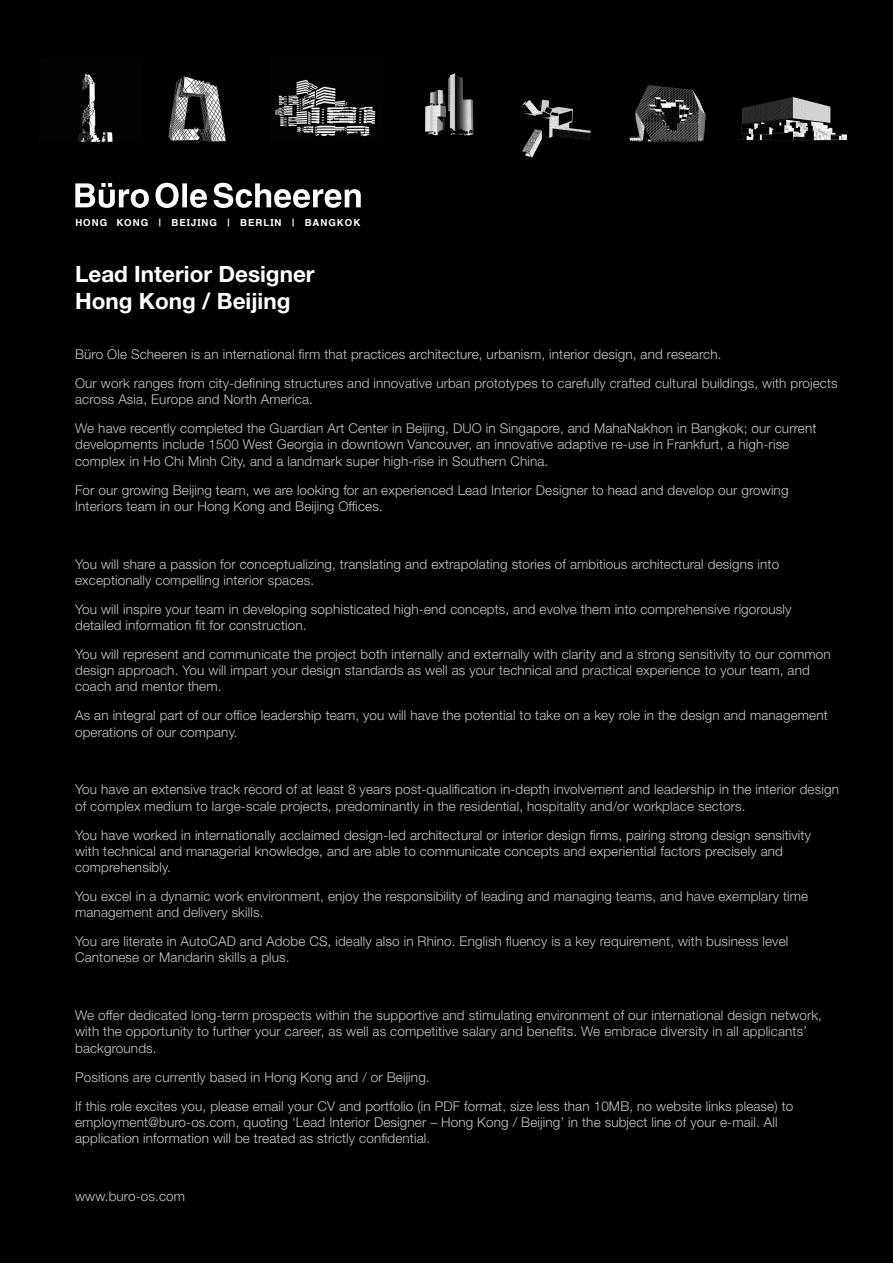
<style>
.page{position:relative;width:893px;height:1263px;background:#000}
.page>*{position:absolute;margin:0;border:0;box-sizing:border-box;transform-origin:0 0}
.t1{font:700 22.5px "Helvetica Neue LT Std";color:#fff}
.t2{font:300 13.5px/16.2px "Helvetica Neue LT Std";letter-spacing:.01em;color:#c7c8ca}
.t3{font:700 9.6px "Helvetica Textbook Com";letter-spacing:.1em;color:#fff}
</style>
<div class="page">
<img style="left:521px;top:99px;width:70px;height:59px">
<img style="left:78px;top:73px;width:35px;height:70px">
<img style="left:274px;top:79px;width:102px;height:58px">
<img style="left:168px;top:76px;width:58px;height:66px">
<img style="left:629px;top:85px;width:77px;height:57px">
<img style="left:738px;top:97px;width:108px;height:44px">
<img style="left:425px;top:73px;width:49px;height:63px">
<svg style="left:75px;top:183px;width:285px;height:25px"></svg>
<p class="t3" style="left:75px;top:216px;width:287px">HONG KONG | BEIJING | BERLIN | BANGKOK</p>
<p class="t1" style="left:75px;top:260px;width:241px">Lead Interior Designer</p>
<p class="t1" style="left:75px;top:287px;width:217px">Hong Kong / Beijing</p>
<p class="t2" style="left:75px;top:346px;width:648px">Büro Ole Scheeren is an international firm that practices architecture, urbanism, interior design, and research.</p>
<p class="t2" style="left:75px;top:375px;width:764px">Our work ranges from city-defining structures and innovative urban prototypes to carefully crafted cultural buildings, with projects across Asia, Europe and North America.</p>
<p class="t2" style="left:75px;top:420px;width:743px">We have recently completed the Guardian Art Center in Beijing, DUO in Singapore, and MahaNakhon in Bangkok; our current developments include 1500 West Georgia in downtown Vancouver, an innovative adaptive re-use in Frankfurt, a high-rise complex in Ho Chi Minh City, and a landmark super high-rise in Southern China.</p>
<p class="t2" style="left:75px;top:481px;width:715px">For our growing Beijing team, we are looking for an experienced Lead Interior Designer to head and develop our growing<br>Interiors team in our Hong Kong and Beijing Offices.</p>
<p class="t2" style="left:75px;top:555px;width:706px">You will share a passion for conceptualizing, translating and extrapolating stories of ambitious architectural designs into exceptionally compelling interior spaces.</p>
<p class="t2" style="left:75px;top:601px;width:718px">You will inspire your team in developing sophisticated high-end concepts, and evolve them into comprehensive rigorously detailed information fit for construction.</p>
<p class="t2" style="left:75px;top:646px;width:757px">You will represent and communicate the project both internally and externally with clarity and a strong sensitivity to our common design approach. You will impart your design standards as well as your technical and practical experience to your team, and coach and mentor them.</p>
<p class="t2" style="left:75px;top:707px;width:754px">As an integral part of our office leadership team, you will have the potential to take on a key role in the design and management operations of our company.</p>
<p class="t2" style="left:75px;top:781px;width:765px">You have an extensive track record of at least 8 years post-qualification in-depth involvement and leadership in the interior design of complex medium to large-scale projects, predominantly in the residential, hospitality and/or workplace sectors.</p>
<p class="t2" style="left:75px;top:826px;width:737px">You have worked in internationally acclaimed design-led architectural or interior design firms, pairing strong design sensitivity with technical and managerial knowledge, and are able to communicate concepts and experiential factors precisely and comprehensibly.</p>
<p class="t2" style="left:75px;top:888px;width:734px">You excel in a dynamic work environment, enjoy the responsibility of leading and managing teams, and have exemplary time management and delivery skills.</p>
<p class="t2" style="left:75px;top:933px;width:715px">You are literate in AutoCAD and Adobe CS, ideally also in Rhino. English fluency is a key requirement, with business level<br>Cantonese or Mandarin skills a plus.</p>
<p class="t2" style="left:75px;top:1007px;width:748px">We offer dedicated long-term prospects within the supportive and stimulating environment of our international design network, with the opportunity to further your career, as well as competitive salary and benefits. We embrace diversity in all applicants’ backgrounds.</p>
<p class="t2" style="left:75px;top:1068px;width:356px">Positions are currently based in Hong Kong and / or Beijing.</p>
<p class="t2" style="left:75px;top:1097px;width:720px">If this role excites you, please email your CV and portfolio (in PDF format, size less than 10MB, no website links please) to employment@buro-os.com, quoting ‘Lead Interior Designer – Hong Kong / Beijing’ in the subject line of your e-mail. All application information will be treated as strictly confidential.</p>
<p class="t2" style="left:75px;top:1188px;width:111px">www.buro-os.com</p>
</div>
